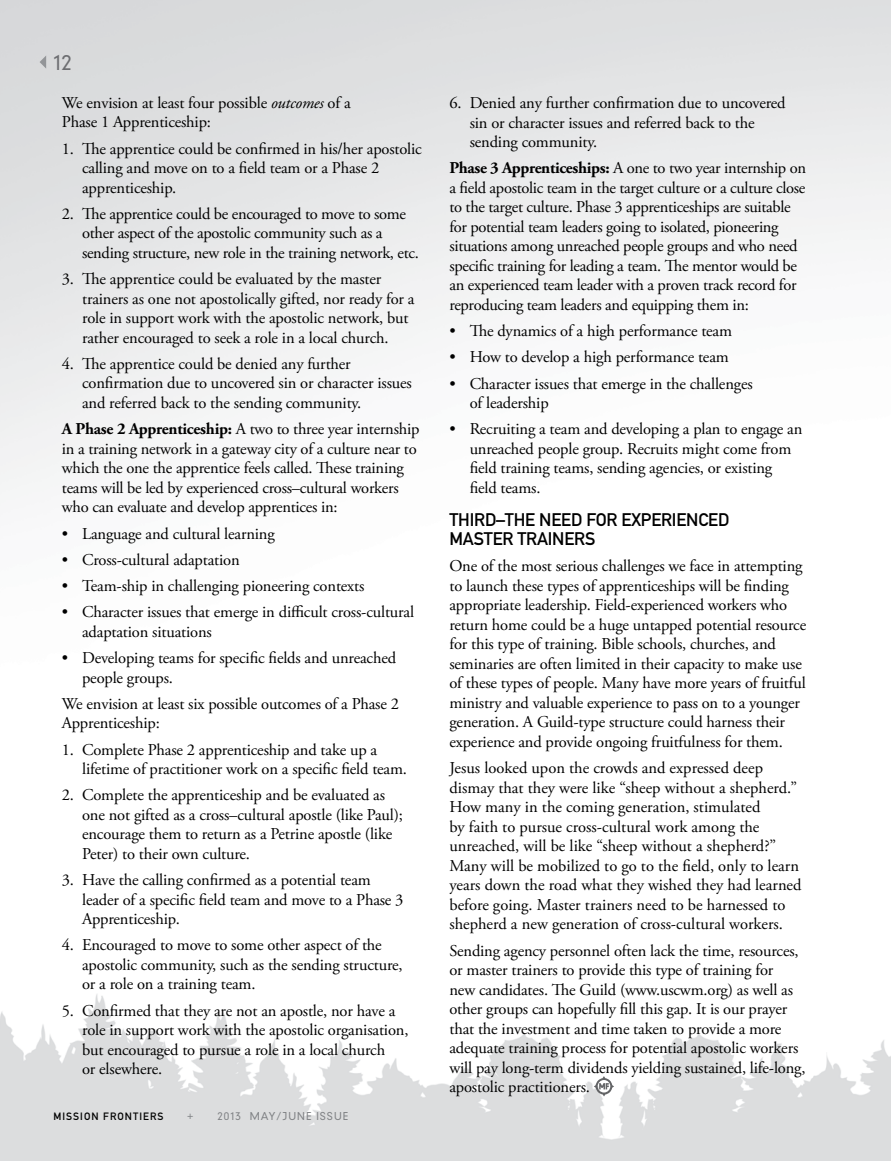
<style>
.page{position:relative;width:891px;height:1161px;background:#fff}
.page>*{position:absolute;margin:0;border:0;box-sizing:border-box;transform-origin:0 0}
.t1{font:300 20.25px "DIN Neuzeit Grotesk Std";color:#6d6e71}
.t2{font:18px/19.5px "DIN Mittelschrift Std";letter-spacing:-.01em;color:#000}
.t3{font:16.5px/19.5px "Adobe Garamond Pro";letter-spacing:-.01em;color:#000}
.t4{font:300 10.5px "DIN Neuzeit Grotesk Std";letter-spacing:.1em;color:#808285}
.t5{font:10.5px "DIN Mittelschrift Std";letter-spacing:.1em;color:#000}
.s1{font-style:italic}
.s2{font-weight:700}
</style>
<div class="page">
<svg style="left:594px;top:1076px;width:20px;height:20px"></svg>
<svg style="left:40px;top:55px;width:6px;height:14px"></svg>
<p class="t1" style="left:53px;top:51px;width:20px">12</p>
<p class="t3" style="left:62px;top:94px;width:290px">We envision at least four possible <span class="s1">outcomes</span> of a<br>Phase 1 Apprenticeship:</p>
<p class="t3" style="left:82px;top:139px;width:341px;text-indent:-20px">1. The apprentice could be confirmed in his/her apostolic calling and move on to a field team or a Phase 2 apprenticeship.</p>
<p class="t3" style="left:82px;top:205px;width:338px;text-indent:-20px">2. The apprentice could be encouraged to move to some other aspect of the apostolic community such as a sending structure, new role in the training network, etc.</p>
<p class="t3" style="left:82px;top:270px;width:334px;text-indent:-20px">3. The apprentice could be evaluated by the master trainers as one not apostolically gifted, nor ready for a role in support work with the apostolic network, but rather encouraged to seek a role in a local church.</p>
<p class="t3" style="left:82px;top:355px;width:331px;text-indent:-20px">4. The apprentice could be denied any further confirmation due to uncovered sin or character issues and referred back to the sending community.</p>
<p class="t3" style="left:62px;top:420px;width:359px"><span class="s2">A Phase 2 Apprenticeship:</span> A two to three year internship in a training network in a gateway city of a culture near to which the one the apprentice feels called. These training teams will be led by experienced cross–cultural workers who can evaluate and develop apprentices in:</p>
<p class="t3" style="left:62px;top:524px;width:214px">• Language and cultural learning</p>
<p class="t3" style="left:62px;top:550px;width:179px">• Cross-cultural adaptation</p>
<p class="t3" style="left:62px;top:577px;width:304px">• Team-ship in challenging pioneering contexts</p>
<p class="t3" style="left:82px;top:603px;width:333px;text-indent:-20px">• Character issues that emerge in difficult cross-cultural adaptation situations</p>
<p class="t3" style="left:82px;top:649px;width:316px;text-indent:-20px">• Developing teams for specific fields and unreached people groups.</p>
<p class="t3" style="left:62px;top:694px;width:339px">We envision at least six possible outcomes of a Phase 2<br>Apprenticeship:</p>
<p class="t3" style="left:82px;top:740px;width:326px;text-indent:-20px">1. Complete Phase 2 apprenticeship and take up a lifetime of practitioner work on a specific field team.</p>
<p class="t3" style="left:82px;top:786px;width:322px;text-indent:-20px">2. Complete the apprenticeship and be evaluated as one not gifted as a cross–cultural apostle (like Paul); encourage them to return as a Petrine apostle (like Peter) to their own culture.</p>
<p class="t3" style="left:82px;top:871px;width:323px;text-indent:-20px">3. Have the calling confirmed as a potential team leader of a specific field team and move to a Phase 3<br>Apprenticeship.</p>
<p class="t3" style="left:82px;top:936px;width:322px;text-indent:-20px">4. Encouraged to move to some other aspect of the apostolic community, such as the sending structure, or a role on a training team.</p>
<p class="t3" style="left:82px;top:1001px;width:328px;text-indent:-20px">5. Confirmed that they are not an apostle, nor have a role in support work with the apostolic organisation, but encouraged to pursue a role in a local church<br>or elsewhere.</p>
<p class="t5" style="left:53px;top:1110px;width:112px">MISSION FRONTIERS</p>
<p class="t4" style="left:187px;top:1109px;width:8px">+</p>
<p class="t4" style="left:217px;top:1110px;width:132px">2013 MAY/JUNE ISSUE</p>
<p class="t3" style="left:470px;top:94px;width:318px;text-indent:-20px">6. Denied any further confirmation due to uncovered sin or character issues and referred back to the sending community.</p>
<p class="t3" style="left:449px;top:159px;width:358px"><span class="s2">Phase 3 Apprenticeships:</span> A one to two year internship on a field apostolic team in the target culture or a culture close to the target culture. Phase 3 apprenticeships are suitable for potential team leaders going to isolated, pioneering situations among unreached people groups and who need specific training for leading a team. The mentor would be an experienced team leader with a proven track record for reproducing team leaders and equipping them in:</p>
<p class="t3" style="left:449px;top:322px;width:284px">• The dynamics of a high performance team</p>
<p class="t3" style="left:449px;top:348px;width:281px">• How to develop a high performance team</p>
<p class="t3" style="left:470px;top:374px;width:285px;text-indent:-20px">• Character issues that emerge in the challenges of leadership</p>
<p class="t3" style="left:470px;top:420px;width:334px;text-indent:-20px">• Recruiting a team and developing a plan to engage an unreached people group. Recruits might come from field training teams, sending agencies, or existing field teams.</p>
<p class="t2" style="left:449px;top:510px;width:281px">THIRD–THE NEED FOR EXPERIENCED<br>MASTER TRAINERS</p>
<p class="t3" style="left:449px;top:557px;width:358px">One of the most serious challenges we face in attempting to launch these types of apprenticeships will be finding appropriate leadership. Field-experienced workers who return home could be a huge untapped potential resource for this type of training. Bible schools, churches, and seminaries are often limited in their capacity to make use of these types of people. Many have more years of fruitful ministry and valuable experience to pass on to a younger generation. A Guild-type structure could harness their experience and provide ongoing fruitfulness for them.</p>
<p class="t3" style="left:449px;top:759px;width:354px">Jesus looked upon the crowds and expressed deep dismay that they were like “sheep without a shepherd.” How many in the coming generation, stimulated<br>by faith to pursue cross-cultural work among the unreached, will be like “sheep without a shepherd?” Many will be mobilized to go to the field, only to learn years down the road what they wished they had learned before going. Master trainers need to be harnessed to shepherd a new generation of cross-cultural workers.</p>
<p class="t3" style="left:449px;top:941px;width:358px">Sending agency personnel often lack the time, resources, or master trainers to provide this type of training for<br>new candidates. The Guild (www.uscwm.org) as well as other groups can hopefully fill this gap. It is our prayer that the investment and time taken to provide a more adequate training process for potential apostolic workers will pay long-term dividends yielding sustained, life-long, apostolic practitioners.</p>
</div>
